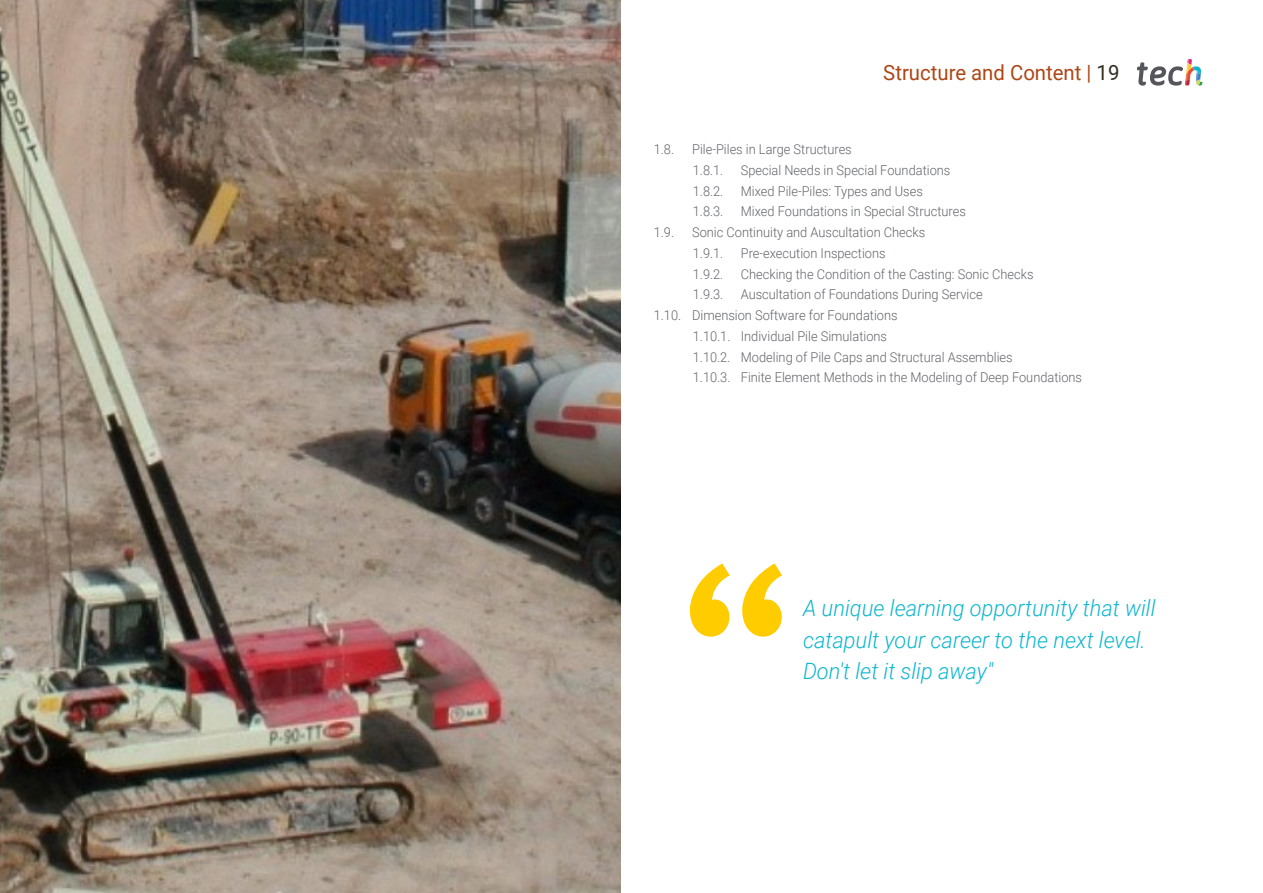
<style>
.page{position:relative;width:1263px;height:893px;background:#fff}
.page>*{position:absolute;margin:0;border:0;box-sizing:border-box;transform-origin:0 0}
.t1{font:italic 300 22.5px/31.5px "Roboto";color:#0fb6cf}
.t2{font:21px "Roboto";color:#ae4615}
.t3{font:300 13.5px/20.7px "Roboto";color:#61646a;scale:.95 1}
.s1{color:#312e20}
</style>
<div class="page">
<img style="left:0;top:0;width:621px;height:893px">
<svg style="left:1137px;top:59px;width:65px;height:27px"></svg>
<svg style="left:690px;top:563px;width:92px;height:74px"></svg>
<h2 class="t2" style="left:883px;top:57px;width:238px">Structure and Content | <span class="s1">19</span></h2>
<p class="t3" style="left:654px;top:139px;width:23px">1.8.</p>
<p class="t3" style="left:692px;top:139px;width:170px">Pile-Piles in Large Structures<br>1.8.1.</p>
<p class="t3" style="left:741px;top:159px;width:222px">Special Needs in Special Foundations</p>
<p class="t3" style="left:693px;top:180px;width:34px">1.8.2.</p>
<p class="t3" style="left:741px;top:180px;width:193px">Mixed Pile-Piles: Types and Uses</p>
<p class="t3" style="left:693px;top:201px;width:34px">1.8.3.</p>
<p class="t3" style="left:741px;top:201px;width:238px">Mixed Foundations in Special Structures</p>
<p class="t3" style="left:654px;top:222px;width:23px">1.9.</p>
<p class="t3" style="left:692px;top:222px;width:247px">Sonic Continuity and Auscultation Checks<br>1.9.1.</p>
<p class="t3" style="left:741px;top:242px;width:154px">Pre-execution Inspections</p>
<p class="t3" style="left:693px;top:263px;width:34px">1.9.2.</p>
<p class="t3" style="left:741px;top:263px;width:310px">Checking the Condition of the Casting: Sonic Checks</p>
<p class="t3" style="left:693px;top:284px;width:34px">1.9.3.</p>
<p class="t3" style="left:741px;top:284px;width:256px">Auscultation of Foundations During Service</p>
<p class="t3" style="left:654px;top:305px;width:258px">1.10. Dimension Software for Foundations</p>
<p class="t3" style="left:693px;top:325px;width:206px">1.10.1. Individual Pile Simulations</p>
<p class="t3" style="left:693px;top:346px;width:338px">1.10.2. Modeling of Pile Caps and Structural Assemblies</p>
<p class="t3" style="left:693px;top:367px;width:411px">1.10.3. Finite Element Methods in the Modeling of Deep Foundations</p>
<h1 class="t1" style="left:803px;top:592px;width:354px">A unique learning opportunity that will catapult your career to the next level.<br>Don't let it slip away"</h1>
</div>
